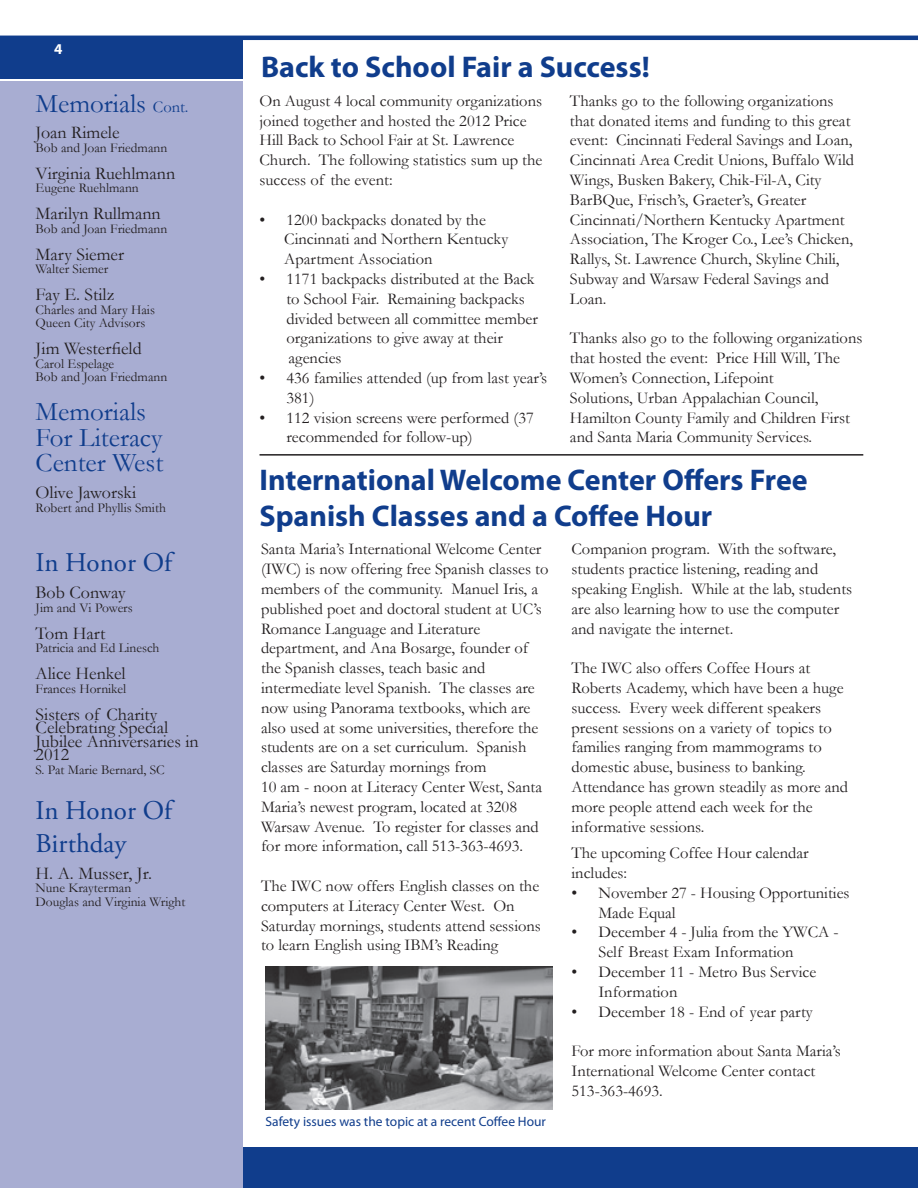
<style>
.page{position:relative;width:918px;height:1188px;background:#fff}
.page>*{position:absolute;margin:0;border:0;box-sizing:border-box;transform-origin:0 0}
.t1{font:700 30px/36px "Myriad Pro";color:#103d8c}
.t2{font:27px/25.5px "Garamond";color:#103d8c}
.t3{font:27px/32.4px "Adobe Garamond Pro";color:#103d8c}
.t4{font:18px/13.5px "Garamond";color:#231f20}
.t5{font:16.5px/19.8px "Garamond";color:#231f20}
.t6{font:700 15px "Myriad Pro";color:#fff}
.t7{font:13.5px/13.5px "Garamond";color:#231f20}
.t8{font:13.5px "Myriad Pro";color:#103d8c}
.s1{font-size:16.5px}
</style>
<div class="page">
<div style="left:208px;top:1148px;width:710px;height:40px;background:#103d8c"></div>
<div style="left:0;top:81px;width:243px;height:1107px;background:#a8add2"></div>
<div style="left:0;top:38px;width:243px;height:40px;background:#103d8c"></div>
<hr style="left:0;top:36px;width:918px;height:4px;background:#103d8c">
<hr style="left:917px;top:0;width:1px;height:73px;background:#103d8c">
<hr style="left:260px;top:454px;width:603px;height:2px;background:#231f20">
<img style="left:266px;top:966px;width:286px;height:143px">
<p class="t6" style="left:54px;top:39px;width:10px">4</p>
<h2 class="t2" style="left:36px;top:90px;width:155px">Memorials <span class="s1">Cont.</span></h2>
<p class="t4" style="left:36px;top:125px;width:86px">Joan Rimele</p>
<p class="t7" style="left:36px;top:140px;width:133px">Bob and Joan Friedmann</p>
<p class="t4" style="left:36px;top:166px;width:141px">Virginia Ruehlmann</p>
<p class="t7" style="left:36px;top:181px;width:105px">Eugene Ruehlmann</p>
<p class="t4" style="left:36px;top:206px;width:127px">Marilyn Rullmann</p>
<p class="t7" style="left:36px;top:221px;width:133px">Bob and Joan Friedmann</p>
<p class="t4" style="left:36px;top:247px;width:90px">Mary Siemer</p>
<p class="t7" style="left:36px;top:262px;width:74px">Walter Siemer</p>
<p class="t4" style="left:36px;top:287px;width:80px">Fay E. Stilz</p>
<p class="t7" style="left:36px;top:302px;width:121px">Charles and Mary Hais<br>Queen City Advisors</p>
<p class="t4" style="left:36px;top:341px;width:108px">Jim Westerfield</p>
<p class="t7" style="left:36px;top:356px;width:133px">Carol Espelage<br>Bob and Joan Friedmann</p>
<h2 class="t2" style="left:36px;top:398px;width:129px">Memorials<br>For Literacy<br>Center West</h2>
<p class="t4" style="left:36px;top:485px;width:102px">Olive Jaworski</p>
<p class="t7" style="left:36px;top:500px;width:132px">Robert and Phyllis Smith</p>
<h2 class="t3" style="left:36px;top:547px;width:138px">In Honor Of</h2>
<p class="t4" style="left:36px;top:585px;width:92px">Bob Conway</p>
<p class="t7" style="left:36px;top:600px;width:99px">Jim and Vi Powers</p>
<p class="t4" style="left:36px;top:626px;width:71px">Tom Hart</p>
<p class="t7" style="left:36px;top:641px;width:125px">Patricia and Ed Linesch</p>
<p class="t4" style="left:36px;top:666px;width:92px">Alice Henkel</p>
<p class="t7" style="left:36px;top:681px;width:92px">Frances Hornikel</p>
<p class="t4" style="left:36px;top:707px;width:165px">Sisters of Charity<br>Celebrating Special<br>Jubilee Anniversaries in<br>2012</p>
<p class="t7" style="left:36px;top:762px;width:131px">S. Pat Marie Bernard, SC</p>
<h2 class="t3" style="left:36px;top:796px;width:138px">In Honor Of<br>Birthday</h2>
<p class="t4" style="left:36px;top:866px;width:118px">H. A. Musser, Jr.</p>
<p class="t7" style="left:36px;top:881px;width:151px">Nune Krayterman<br>Douglas and Virginia Wright</p>
<h1 class="t1" style="left:261px;top:47px;width:390px">Back to School Fair a Success!</h1>
<p class="t5" style="left:260px;top:90px;width:284px">On August 4 local community organizations joined together and hosted the 2012 Price Hill Back to School Fair at St. Lawrence Church. The following statistics sum up the success of the event:</p>
<p class="t5" style="left:284px;top:209px;width:226px;text-indent:-25px">• 1200 backpacks donated by the<br>Cincinnati and Northern Kentucky<br>Apartment Association</p>
<p class="t5" style="left:286px;top:269px;width:253px;text-indent:-27px">• 1171 backpacks distributed at the Back to School Fair. Remaining backpacks divided between all committee member organizations to give away at their agencies</p>
<p class="t5" style="left:286px;top:368px;width:262px;text-indent:-27px">• 436 families attended (up from last year’s<br>381)</p>
<p class="t5" style="left:286px;top:407px;width:249px;text-indent:-27px">• 112 vision screens were performed (37 recommended for follow-up)</p>
<p class="t5" style="left:570px;top:90px;width:286px">Thanks go to the following organizations that donated items and funding to this great event: Cincinnati Federal Savings and Loan, Cincinnati Area Credit Unions, Buffalo Wild Wings, Busken Bakery, Chik-Fil-A, City BarBQue, Frisch’s, Graeter’s, Greater Cincinnati/Northern Kentucky Apartment Association, The Kroger Co., Lee’s Chicken, Rallys, St. Lawrence Church, Skyline Chili, Subway and Warsaw Federal Savings and Loan.</p>
<p class="t5" style="left:570px;top:328px;width:294px">Thanks also go to the following organizations that hosted the event: Price Hill Will, The Women’s Connection, Lifepoint<br>Solutions, Urban Appalachian Council, Hamilton County Family and Children First and Santa Maria Community Services.</p>
<h1 class="t1" style="left:260px;top:461px;width:550px">International Welcome Center Offers Free<br>Spanish Classes and a Coffee Hour</h1>
<p class="t5" style="left:261px;top:539px;width:289px">Santa Maria’s International Welcome Center (IWC) is now offering free Spanish classes to members of the community. Manuel Iris, a published poet and doctoral student at UC’s Romance Language and Literature department, and Ana Bosarge, founder of the Spanish classes, teach basic and intermediate level Spanish. The classes are now using Panorama textbooks, which are also used at some universities, therefore the students are on a set curriculum. Spanish classes are Saturday mornings from<br>10 am - noon at Literacy Center West, Santa Maria’s newest program, located at 3208<br>Warsaw Avenue. To register for classes and for more information, call 513-363-4693.</p>
<p class="t5" style="left:261px;top:876px;width:281px">The IWC now offers English classes on the computers at Literacy Center West. On Saturday mornings, students attend sessions to learn English using IBM’s Reading</p>
<p class="t8" style="left:266px;top:1113px;width:282px">Safety issues was the topic at a recent Coffee Hour</p>
<p class="t5" style="left:571px;top:539px;width:282px">Companion program. With the software, students practice listening, reading and speaking English. While at the lab, students are also learning how to use the computer and navigate the internet.</p>
<p class="t5" style="left:571px;top:658px;width:278px">The IWC also offers Coffee Hours at Roberts Academy, which have been a huge success. Every week different speakers present sessions on a variety of topics to families ranging from mammograms to domestic abuse, business to banking.<br>Attendance has grown steadily as more and more people attend each week for the informative sessions.</p>
<p class="t5" style="left:571px;top:843px;width:239px">The upcoming Coffee Hour calendar includes:</p>
<p class="t5" style="left:598px;top:882px;width:253px;text-indent:-27px">• November 27 - Housing Opportunities<br>Made Equal</p>
<p class="t5" style="left:598px;top:922px;width:242px;text-indent:-27px">• December 4 - Julia from the YWCA -<br>Self Breast Exam Information</p>
<p class="t5" style="left:598px;top:962px;width:219px;text-indent:-27px">• December 11 - Metro Bus Service<br>Information</p>
<p class="t5" style="left:571px;top:1001px;width:243px">• December 18 - End of year party</p>
<p class="t5" style="left:571px;top:1041px;width:271px">For more information about Santa Maria’s<br>International Welcome Center contact<br>513-363-4693.</p>
</div>
